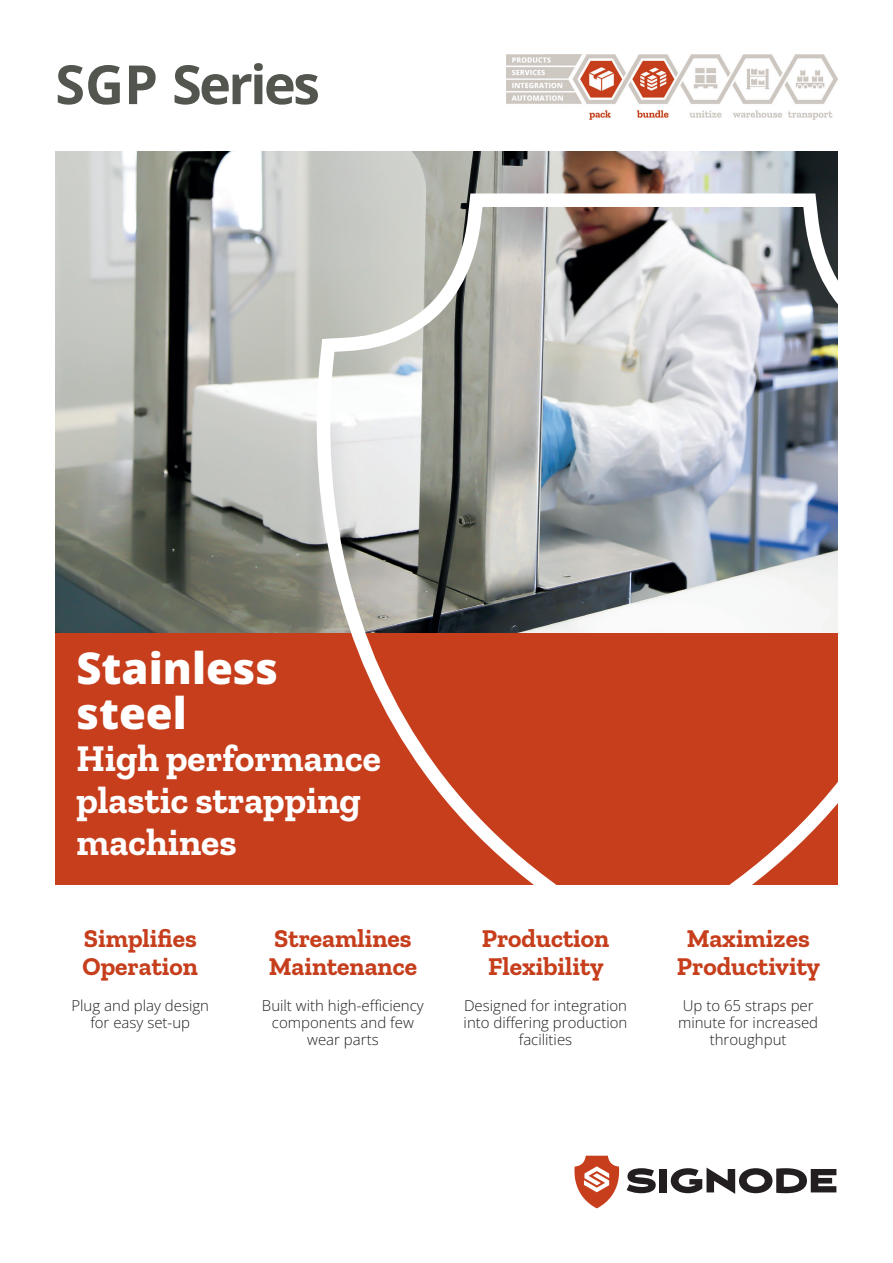
<style>
.page{position:relative;width:893px;height:1263px;background:#fff}
.page>*{position:absolute;margin:0;border:0;box-sizing:border-box;transform-origin:0 0}
.t1{font:700 54px "Open Sans";letter-spacing:-.05em;color:#52564f}
.t2{font:800 43.5px/45px "Open Sans";color:#fff}
.t3{font:700 37.5px/42px "Zilla Slab";color:#fff}
.t4{font:700 25.5px/28.5px "Zilla Slab";color:#c63e1c}
.t5{font:300 15px/17.2px "Open Sans";color:#231f20;text-align:center}
</style>
<div class="page">
<img style="left:55px;top:152px;width:783px;height:482px">
<svg style="left:574px;top:1156px;width:45px;height:52px"></svg>
<svg style="left:627px;top:1168px;width:29px;height:25px"></svg>
<div style="left:659px;top:1169px;width:8px;height:23px;background:#231f20"></div>
<svg style="left:671px;top:1167px;width:165px;height:27px"></svg>
<div style="left:55px;top:634px;width:783px;height:251px;background:#c63e1c"></div>
<svg style="left:303px;top:185px;width:535px;height:700px"></svg>
<img style="left:506px;top:54px;width:332px;height:66px">
<h1 class="t1" style="left:55px;top:48px;width:266px">SGP Series</h1>
<h2 class="t2" style="left:77px;top:644px;width:203px">Stainless steel</h2>
<h3 class="t3" style="left:77px;top:737px;width:306px">High performance plastic strapping machines</h3>
<h3 class="t4" style="left:83px;top:924px;width:117px">Simplifies<br>Operation</h3>
<h3 class="t4" style="left:269px;top:924px;width:150px">Streamlines<br>Maintenance</h3>
<h3 class="t4" style="left:482px;top:924px;width:129px">Production<br>Flexibility</h3>
<h3 class="t4" style="left:677px;top:924px;width:145px;text-align:center">Maximizes<br>Productivity</h3>
<p class="t5" style="left:71px;top:996px;width:139px">Plug and play design for easy set-up</p>
<p class="t5" style="left:262px;top:996px;width:163px">Built with high-efficiency components and few wear parts</p>
<p class="t5" style="left:464px;top:996px;width:165px">Designed for integration into differing production facilities</p>
<p class="t5" style="left:678px;top:996px;width:142px">Up to 65 straps per minute for increased throughput</p>
</div>
